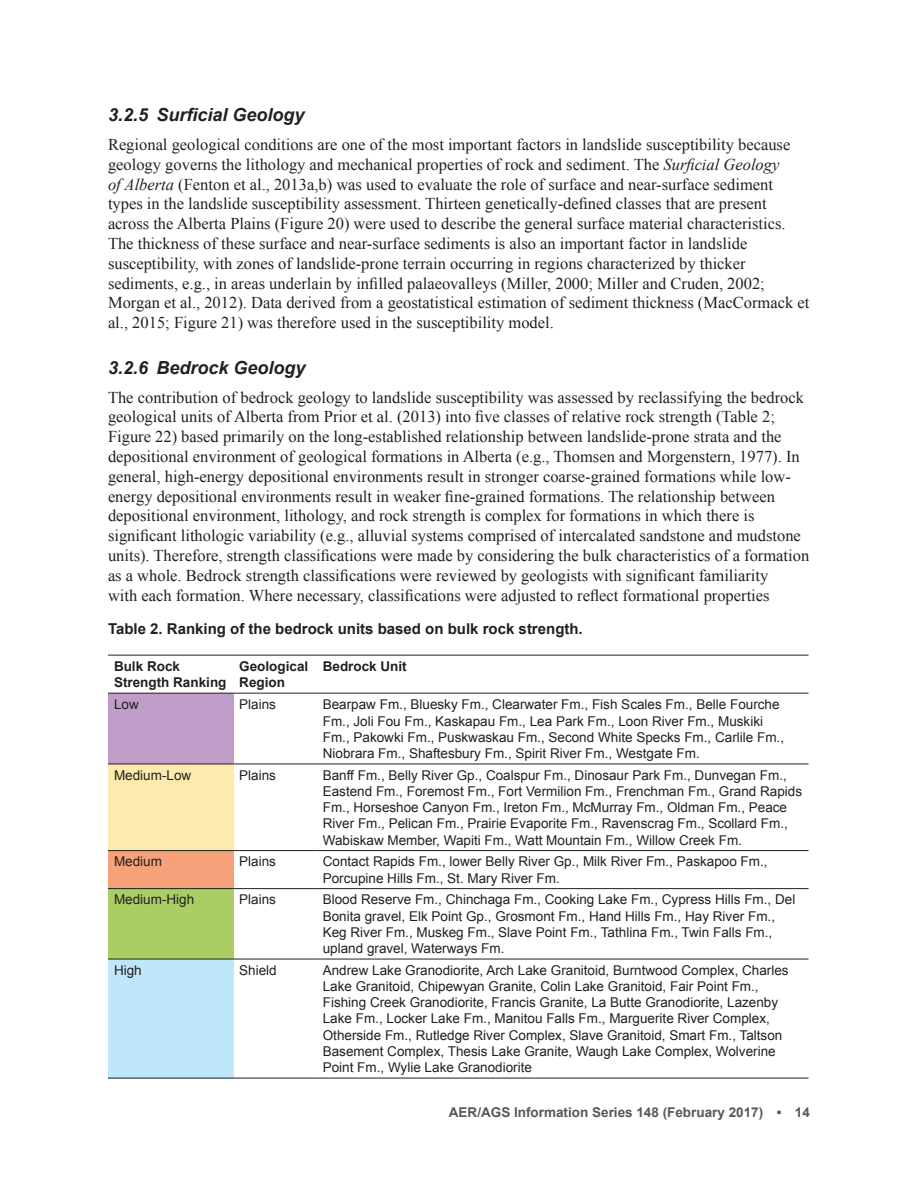
<style>
.page{position:relative;width:918px;height:1188px;background:#fff}
.page>*{position:absolute;margin:0;border:0;box-sizing:border-box;transform-origin:0 0}
.t1{font:italic 700 18px "Arial";color:#231f20}
.t2{font:16.5px/19.8px "Times New Roman";color:#231f20}
.t3{font:700 15px "Arial";color:#231f20}
.t4{font:13.5px/16.2px "Arial";color:#231f20}
.t5{font:700 13.5px/16.2px "Arial";color:#231f20}
.t6{font:700 13.5px "Arial";color:#57585a}
.s1{font-style:italic}
</style>
<div class="page">
<div style="left:108px;top:693px;width:125px;height:71px;background:#c19ec9"></div>
<div style="left:108px;top:764px;width:125px;height:87px;background:#fdebae"></div>
<div style="left:108px;top:851px;width:125px;height:38px;background:#f5a27a"></div>
<div style="left:108px;top:889px;width:125px;height:70px;background:#abce64"></div>
<div style="left:108px;top:959px;width:125px;height:119px;background:#c0e7f9"></div>
<hr style="left:108px;top:655px;width:125px;height:1px;background:#231f20">
<hr style="left:233px;top:655px;width:84px;height:1px;background:#231f20">
<hr style="left:317px;top:655px;width:491px;height:1px;background:#231f20">
<hr style="left:108px;top:693px;width:125px;height:1px;background:#231f20">
<hr style="left:233px;top:693px;width:84px;height:1px;background:#231f20">
<hr style="left:317px;top:693px;width:491px;height:1px;background:#231f20">
<hr style="left:108px;top:764px;width:125px;height:1px;background:#231f20">
<hr style="left:233px;top:764px;width:84px;height:1px;background:#231f20">
<hr style="left:317px;top:764px;width:491px;height:1px;background:#231f20">
<hr style="left:108px;top:850px;width:125px;height:1px;background:#231f20">
<hr style="left:233px;top:850px;width:84px;height:1px;background:#231f20">
<hr style="left:317px;top:850px;width:491px;height:1px;background:#231f20">
<hr style="left:108px;top:888px;width:125px;height:1px;background:#231f20">
<hr style="left:233px;top:888px;width:84px;height:1px;background:#231f20">
<hr style="left:317px;top:888px;width:491px;height:1px;background:#231f20">
<hr style="left:108px;top:959px;width:125px;height:1px;background:#231f20">
<hr style="left:233px;top:959px;width:84px;height:1px;background:#231f20">
<hr style="left:317px;top:959px;width:491px;height:1px;background:#231f20">
<hr style="left:108px;top:1078px;width:125px;height:1px;background:#231f20">
<hr style="left:233px;top:1078px;width:84px;height:1px;background:#231f20">
<hr style="left:317px;top:1078px;width:491px;height:1px;background:#231f20">
<p class="t1" style="left:108px;top:103px;width:198px">3.2.5 Surficial Geology</p>
<p class="t2" style="left:108px;top:134px;width:703px">Regional geological conditions are one of the most important factors in landslide susceptibility because geology governs the lithology and mechanical properties of rock and sediment. The <span class="s1">Surficial Geology<br>of Alberta</span> (Fenton et al., 2013a,b) was used to evaluate the role of surface and near-surface sediment types in the landslide susceptibility assessment. Thirteen genetically-defined classes that are present across the Alberta Plains (Figure 20) were used to describe the general surface material characteristics.<br>The thickness of these surface and near-surface sediments is also an important factor in landslide susceptibility, with zones of landslide-prone terrain occurring in regions characterized by thicker sediments, e.g., in areas underlain by infilled palaeovalleys (Miller, 2000; Miller and Cruden, 2002; Morgan et al., 2012). Data derived from a geostatistical estimation of sediment thickness (MacCormack et al., 2015; Figure 21) was therefore used in the susceptibility model.</p>
<p class="t1" style="left:108px;top:356px;width:199px">3.2.6 Bedrock Geology</p>
<p class="t2" style="left:108px;top:387px;width:703px">The contribution of bedrock geology to landslide susceptibility was assessed by reclassifying the bedrock geological units of Alberta from Prior et al. (2013) into five classes of relative rock strength (Table 2; Figure 22) based primarily on the long-established relationship between landslide-prone strata and the depositional environment of geological formations in Alberta (e.g., Thomsen and Morgenstern, 1977). In general, high-energy depositional environments result in stronger coarse-grained formations while low&shy;energy depositional environments result in weaker fine-grained formations. The relationship between depositional environment, lithology, and rock strength is complex for formations in which there is significant lithologic variability (e.g., alluvial systems comprised of intercalated sandstone and mudstone units). Therefore, strength classifications were made by considering the bulk characteristics of a formation as a whole. Bedrock strength classifications were reviewed by geologists with significant familiarity<br>with each formation. Where necessary, classifications were adjusted to reflect formational properties</p>
<p class="t3" style="left:108px;top:619px;width:476px">Table 2. Ranking of the bedrock units based on bulk rock strength.</p>
<p class="t5" style="left:114px;top:659px;width:114px">Bulk Rock<br>Strength Ranking</p>
<p class="t5" style="left:239px;top:659px;width:71px">Geological<br>Region</p>
<p class="t5" style="left:323px;top:659px;width:86px">Bedrock Unit</p>
<p class="t4" style="left:114px;top:697px;width:26px">Low</p>
<p class="t4" style="left:239px;top:697px;width:38px">Plains</p>
<p class="t4" style="left:323px;top:697px;width:463px">Bearpaw Fm., Bluesky Fm., Clearwater Fm., Fish Scales Fm., Belle Fourche Fm., Joli Fou Fm., Kaskapau Fm., Lea Park Fm., Loon River Fm., Muskiki Fm., Pakowki Fm., Puskwaskau Fm., Second White Specks Fm., Carlile Fm., Niobrara Fm., Shaftesbury Fm., Spirit River Fm., Westgate Fm.</p>
<p class="t4" style="left:114px;top:767px;width:79px">Medium-Low</p>
<p class="t4" style="left:239px;top:767px;width:38px">Plains</p>
<p class="t4" style="left:323px;top:767px;width:481px">Banff Fm., Belly River Gp., Coalspur Fm., Dinosaur Park Fm., Dunvegan Fm., Eastend Fm., Foremost Fm., Fort Vermilion Fm., Frenchman Fm., Grand Rapids Fm., Horseshoe Canyon Fm., Ireton Fm., McMurray Fm., Oldman Fm., Peace River Fm., Pelican Fm., Prairie Evaporite Fm., Ravenscrag Fm., Scollard Fm., Wabiskaw Member, Wapiti Fm., Watt Mountain Fm., Willow Creek Fm.</p>
<p class="t4" style="left:114px;top:854px;width:50px">Medium</p>
<p class="t4" style="left:239px;top:854px;width:38px">Plains</p>
<p class="t4" style="left:323px;top:854px;width:446px">Contact Rapids Fm., lower Belly River Gp., Milk River Fm., Paskapoo Fm.,<br>Porcupine Hills Fm., St. Mary River Fm.</p>
<p class="t4" style="left:114px;top:892px;width:82px">Medium-High</p>
<p class="t4" style="left:239px;top:892px;width:38px">Plains</p>
<p class="t4" style="left:323px;top:892px;width:474px">Blood Reserve Fm., Chinchaga Fm., Cooking Lake Fm., Cypress Hills Fm., Del Bonita gravel, Elk Point Gp., Grosmont Fm., Hand Hills Fm., Hay River Fm., Keg River Fm., Muskeg Fm., Slave Point Fm., Tathlina Fm., Twin Falls Fm., upland gravel, Waterways Fm.</p>
<p class="t4" style="left:114px;top:962px;width:29px">High</p>
<p class="t4" style="left:239px;top:962px;width:39px">Shield</p>
<p class="t4" style="left:323px;top:962px;width:467px">Andrew Lake Granodiorite, Arch Lake Granitoid, Burntwood Complex, Charles Lake Granitoid, Chipewyan Granite, Colin Lake Granitoid, Fair Point Fm., Fishing Creek Granodiorite, Francis Granite, La Butte Granodiorite, Lazenby Lake Fm., Locker Lake Fm., Manitou Falls Fm., Marguerite River Complex, Otherside Fm., Rutledge River Complex, Slave Granitoid, Smart Fm., Taltson Basement Complex, Thesis Lake Granite, Waugh Lake Complex, Wolverine Point Fm., Wylie Lake Granodiorite</p>
<p class="t6" style="left:449px;top:1103px;width:363px">AER/AGS Information Series 148 (February 2017) • 14</p>
</div>
